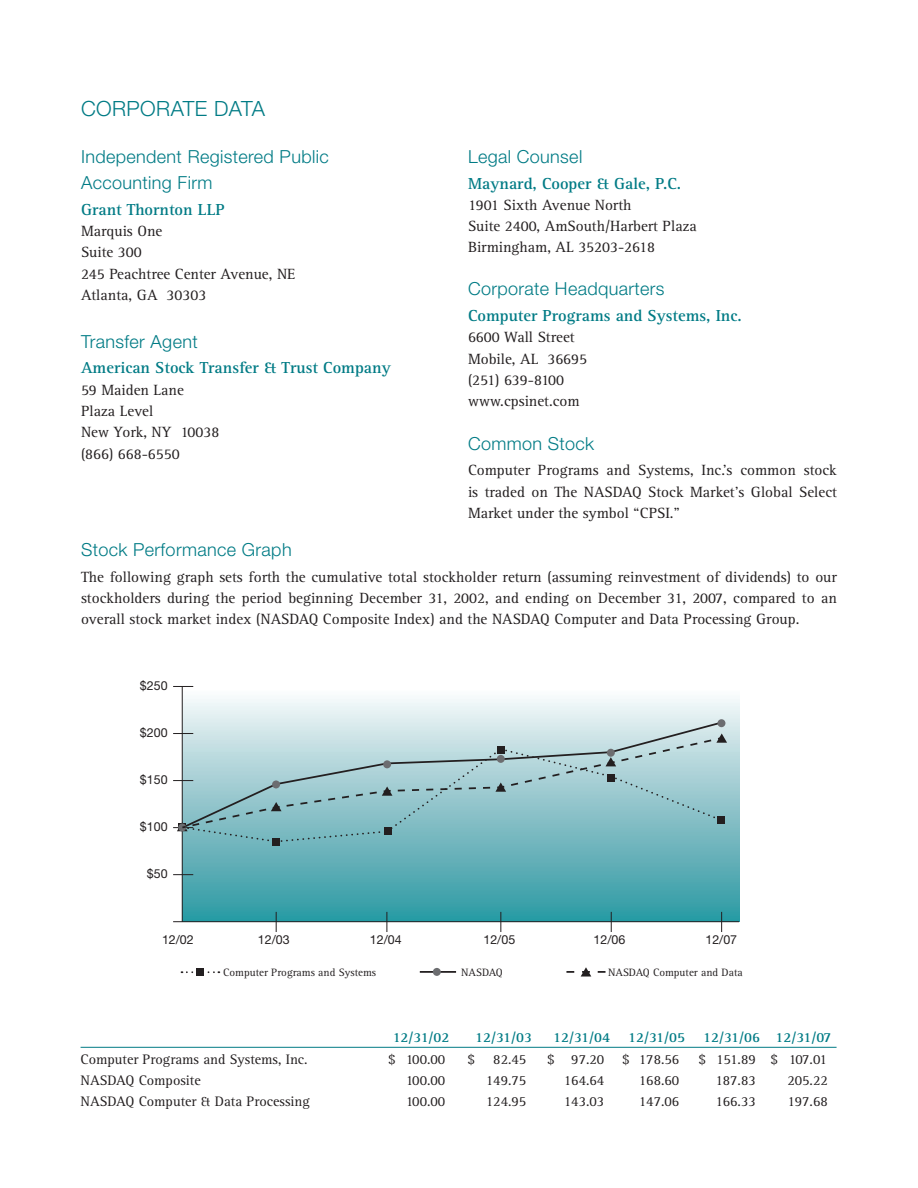
<style>
.page{position:relative;width:918px;height:1188px;background:#fff}
.page>*{position:absolute;margin:0;border:0;box-sizing:border-box;transform-origin:0 0}
.subheads{font:300 21px "Helvetica Neue";letter-spacing:.02em;color:#007b85}
.subheads-2{font:300 18px "Helvetica Neue";letter-spacing:.02em;color:#007b85}
.director_names{font:700 16.5px "Rotis Serif";color:#007b85}
.body_text{font:15.3px/21.3px "Rotis Serif";color:#231f20;text-align:justify}
.body_text-2{font:14.25px "Rotis Serif";color:#231f20}
.body_text-3{font:700 14.25px "Rotis Serif";color:#007b85}
.body_text-4{font:700 14.25px "Rotis Serif";letter-spacing:-.03em;color:#007b85}
.body_text-5{font:14.25px "Rotis Serif";letter-spacing:-.055em;color:#231f20}
.t1{font:12.45px "Helvetica Neue";color:#231f20}
.body_text-6{font:11.1px "Rotis Serif";color:#231f20}
</style>
<div class="page">
<div style="left:182px;top:686px;width:557px;height:236px;background:linear-gradient(to bottom,#fcfafb,#2b96a1)"></div>
<hr style="left:81px;top:1047px;width:756px;height:1px;background:#007b85">
<svg style="left:173px;top:686px;width:20px;height:1px"></svg>
<svg style="left:173px;top:874px;width:20px;height:1px"></svg>
<hr style="left:173px;top:921px;width:566px;height:1px;background:#231f20">
<hr style="left:182px;top:686px;width:1px;height:236px;background:#231f20">
<svg style="left:276px;top:912px;width:1px;height:20px"></svg>
<svg style="left:386px;top:912px;width:1px;height:20px"></svg>
<svg style="left:500px;top:912px;width:1px;height:20px"></svg>
<svg style="left:611px;top:912px;width:1px;height:20px"></svg>
<svg style="left:721px;top:912px;width:1px;height:20px"></svg>
<div style="left:273px;top:838px;width:7px;height:8px;background:#231f20"></div>
<div style="left:181px;top:720px;width:543px;height:13px;background:#d8eaec"></div>
<div style="left:717px;top:719px;width:8px;height:8px;background:#6c6d70;border-radius:50%"></div>
<svg style="left:173px;top:733px;width:554px;height:110px;background:#90c2c8"></svg>
<svg style="left:180px;top:736px;width:544px;height:94px;background:#a0c7cd"></svg>
<div style="left:196px;top:968px;width:8px;height:8px;background:#231f20"></div>
<svg style="left:182px;top:971px;width:37px;height:2px"></svg>
<hr style="left:420px;top:971px;width:36px;height:2px;background:#231f20">
<div style="left:433px;top:968px;width:8px;height:8px;background:#6c6d70;border-radius:50%"></div>
<svg style="left:566px;top:967px;width:40px;height:10px"></svg>
<p class="subheads" style="left:81px;top:95px;width:186px">CORPORATE DATA</p>
<p class="subheads-2" style="left:81px;top:145px;width:249px">Independent Registered Public</p>
<p class="subheads-2" style="left:81px;top:171px;width:133px">Accounting Firm</p>
<p class="director_names" style="left:81px;top:199px;width:145px">Grant Thornton LLP</p>
<p class="body_text" style="left:81px;top:221px;width:83px">Marquis One</p>
<p class="body_text" style="left:81px;top:242px;width:62px">Suite 300</p>
<p class="body_text" style="left:81px;top:263px;width:216px">245 Peachtree Center Avenue, NE</p>
<p class="body_text" style="left:81px;top:285px;width:127px">Atlanta, GA 30303</p>
<p class="subheads-2" style="left:81px;top:330px;width:118px">Transfer Agent</p>
<p class="director_names" style="left:81px;top:358px;width:311px">American Stock Transfer &amp; Trust Company</p>
<p class="body_text" style="left:81px;top:379px;width:104px">59 Maiden Lane</p>
<p class="body_text" style="left:81px;top:401px;width:74px">Plaza Level</p>
<p class="body_text" style="left:81px;top:422px;width:140px">New York, NY 10038</p>
<p class="body_text" style="left:81px;top:443px;width:100px">(866) 668-6550</p>
<p class="subheads-2" style="left:468px;top:145px;width:116px">Legal Counsel</p>
<p class="director_names" style="left:468px;top:173px;width:215px">Maynard, Cooper &amp; Gale, P.C.</p>
<p class="body_text" style="left:468px;top:195px;width:165px">1901 Sixth Avenue North</p>
<p class="body_text" style="left:468px;top:216px;width:230px">Suite 2400, AmSouth/Harbert Plaza</p>
<p class="body_text" style="left:468px;top:237px;width:189px">Birmingham, AL 35203-2618</p>
<p class="subheads-2" style="left:468px;top:278px;width:198px">Corporate Headquarters</p>
<p class="director_names" style="left:468px;top:306px;width:275px">Computer Programs and Systems, Inc.</p>
<p class="body_text" style="left:468px;top:327px;width:108px">6600 Wall Street</p>
<p class="body_text" style="left:468px;top:348px;width:121px">Mobile, AL 36695</p>
<p class="body_text" style="left:468px;top:370px;width:98px">(251) 639-8100</p>
<p class="body_text" style="left:468px;top:391px;width:113px">www.cpsinet.com</p>
<p class="subheads-2" style="left:468px;top:432px;width:128px">Common Stock</p>
<p class="body_text" style="left:468px;top:460px;width:370px">Computer Programs and Systems, Inc.’s common stock is traded on The NASDAQ Stock Market’s Global Select Market under the symbol “CPSI.”</p>
<p class="subheads-2" style="left:81px;top:539px;width:212px">Stock Performance Graph</p>
<p class="body_text" style="left:81px;top:567px;width:757px">The following graph sets forth the cumulative total stockholder return (assuming reinvestment of dividends) to our stockholders during the period beginning December 31, 2002, and ending on December 31, 2007, compared to an overall stock market index (NASDAQ Composite Index) and the NASDAQ Computer and Data Processing Group.</p>
<p class="t1" style="left:140px;top:678px;width:29px">$250</p>
<p class="t1" style="left:140px;top:725px;width:29px">$200</p>
<p class="t1" style="left:140px;top:772px;width:29px">$150</p>
<p class="t1" style="left:140px;top:819px;width:29px">$100</p>
<p class="t1" style="left:147px;top:866px;width:22px">$50</p>
<p class="t1" style="left:162px;top:932px;width:33px">12/02</p>
<p class="t1" style="left:258px;top:932px;width:33px">12/03</p>
<p class="t1" style="left:370px;top:932px;width:33px">12/04</p>
<p class="t1" style="left:483px;top:932px;width:33px">12/05</p>
<p class="t1" style="left:594px;top:932px;width:33px">12/06</p>
<p class="t1" style="left:705px;top:932px;width:33px">12/07</p>
<p class="body_text-6" style="left:223px;top:966px;width:154px">Computer Programs and Systems</p>
<p class="body_text-6" style="left:461px;top:966px;width:43px">NASDAQ</p>
<p class="body_text-6" style="left:608px;top:966px;width:136px">NASDAQ Computer and Data</p>
<p class="body_text-3" style="left:393px;top:1029px;width:58px">12/31/02</p>
<p class="body_text-3" style="left:475px;top:1029px;width:58px">12/31/03</p>
<p class="body_text-3" style="left:553px;top:1029px;width:58px">12/31/04</p>
<p class="body_text-3" style="left:628px;top:1029px;width:58px">12/31/05</p>
<p class="body_text-4" style="left:703px;top:1029px;width:130px">12/31/06 12/31/07</p>
<p class="body_text-2" style="left:81px;top:1051px;width:229px">Computer Programs and Systems, Inc.</p>
<p class="body_text-2" style="left:388px;top:1051px;width:59px">$ 100.00</p>
<p class="body_text-2" style="left:468px;top:1051px;width:9px">$</p>
<p class="body_text-2" style="left:493px;top:1051px;width:35px">82.45</p>
<p class="body_text-2" style="left:547px;top:1051px;width:134px">$ 97.20 $ 178.56</p>
<p class="body_text-5" style="left:699px;top:1051px;width:130px">$ 151.89 $ 107.01</p>
<p class="body_text-2" style="left:81px;top:1072px;width:122px">NASDAQ Composite</p>
<p class="body_text-2" style="left:406px;top:1072px;width:41px">100.00</p>
<p class="body_text-2" style="left:486px;top:1072px;width:42px">149.75</p>
<p class="body_text-2" style="left:564px;top:1072px;width:42px">164.64</p>
<p class="body_text-2" style="left:639px;top:1072px;width:42px">168.60</p>
<p class="body_text-2" style="left:715px;top:1072px;width:42px">187.83</p>
<p class="body_text-2" style="left:787px;top:1072px;width:42px">205.22</p>
<p class="body_text-2" style="left:81px;top:1093px;width:231px">NASDAQ Computer &amp; Data Processing</p>
<p class="body_text-2" style="left:406px;top:1093px;width:41px">100.00</p>
<p class="body_text-2" style="left:486px;top:1093px;width:42px">124.95</p>
<p class="body_text-2" style="left:564px;top:1093px;width:42px">143.03</p>
<p class="body_text-2" style="left:639px;top:1093px;width:42px">147.06</p>
<p class="body_text-2" style="left:715px;top:1093px;width:42px">166.33</p>
<p class="body_text-2" style="left:787px;top:1093px;width:42px">197.68</p>
</div>
